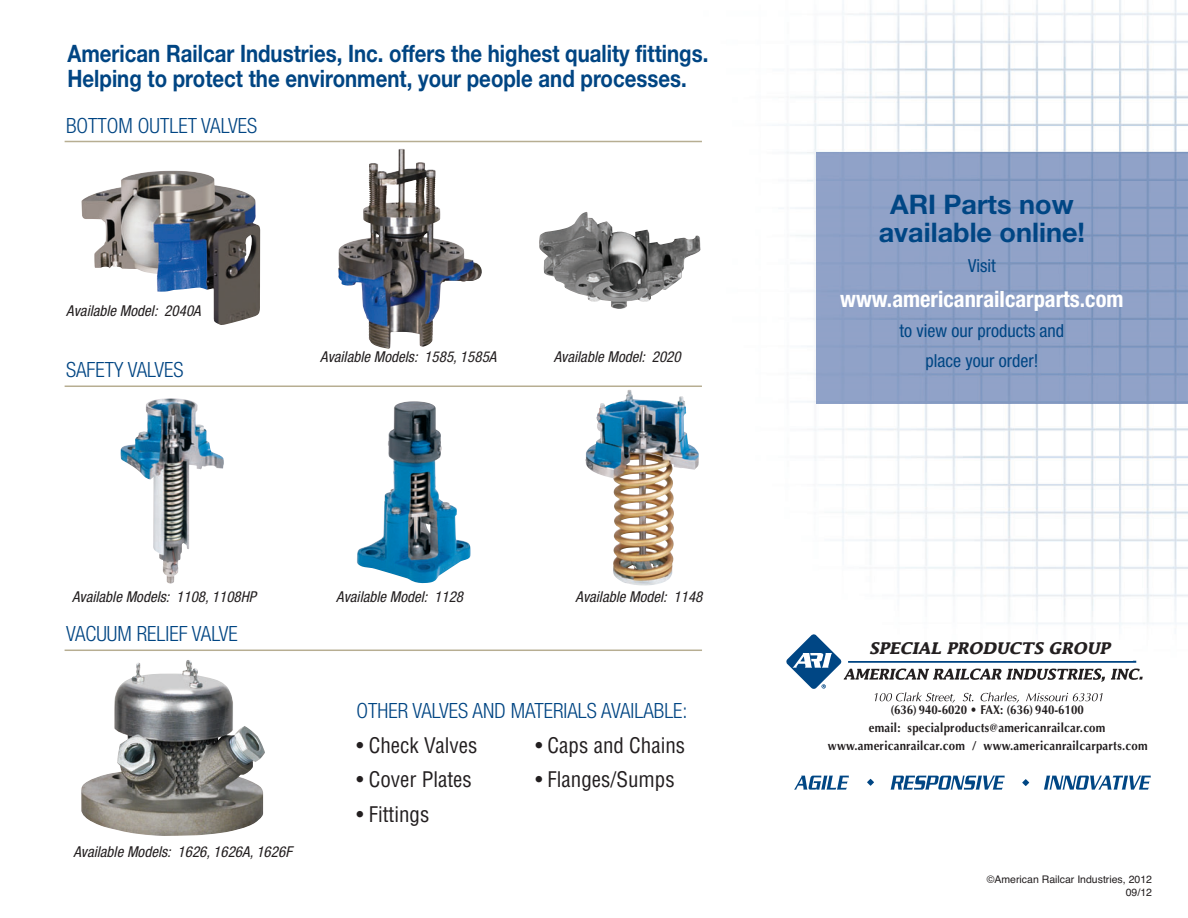
<style>
.page{position:relative;width:1188px;height:918px;background:#fff}
.page>*{position:absolute;margin:0;border:0;box-sizing:border-box;transform-origin:0 0}
.t1{font:700 27px/28.5px "Helvetica Neue";color:#004684;text-align:center}
.t2{font:700 24px/25.5px "Helvetica Neue";color:#004583;scale:.85 1}
.t3{font:700 condensed 22.5px "Helvetica Neue";color:#fff}
.t4{font:300 condensed 21px "Helvetica Neue";color:#004583}
.t5{font:condensed 21px "Helvetica";color:#231f20}
.t6{font:condensed 18px/30px "Helvetica Neue";color:#004684;text-align:center}
.t7{font:italic 700 16.2px "Lucida";color:#231f20}
.t8{font:italic condensed 15px "Helvetica Neue";letter-spacing:.005em;color:#231f20}
.t9{font:700 12.75px/18px "Optima";letter-spacing:.02em;color:#231f20;text-align:center;scale:.9 1}
.t10{font:10.5px/12.6px "Helvetica";color:#231f20;text-align:right}
</style>
<div class="page">
<img style="left:658px;top:0;width:530px;height:669px">
<img style="left:817px;top:153px;width:371px;height:250px">
<hr style="left:848px;top:661px;width:288px;height:2px;background:#004583">
<svg style="left:786px;top:634px;width:319px;height:69px"></svg>
<svg style="left:1111px;top:669px;width:32px;height:11px"></svg>
<svg style="left:794px;top:776px;width:55px;height:14px"></svg>
<svg style="left:891px;top:776px;width:114px;height:14px"></svg>
<svg style="left:1044px;top:776px;width:107px;height:14px"></svg>
<svg style="left:867px;top:779px;width:7px;height:7px"></svg>
<svg style="left:1022px;top:779px;width:7px;height:7px"></svg>
<div style="left:847px;top:640px;width:286px;height:20px;background:#fff"></div>
<hr style="left:65px;top:386px;width:637px;height:1px;background:#b7ae92">
<hr style="left:65px;top:650px;width:637px;height:1px;background:#b7ae92">
<hr style="left:65px;top:141px;width:637px;height:1px;background:#b7ae92">
<img style="left:81px;top:170px;width:179px;height:155px">
<img style="left:376px;top:177px;width:52px;height:57px">
<img style="left:539px;top:212px;width:162px;height:97px">
<img style="left:121px;top:398px;width:103px;height:186px">
<img style="left:81px;top:660px;width:184px;height:176px">
<img style="left:357px;top:401px;width:114px;height:183px">
<img style="left:585px;top:390px;width:114px;height:196px">
<h2 class="t2" style="left:68px;top:40px;width:755px">American Railcar Industries, Inc. offers the highest quality fittings.<br>Helping to protect the environment, your people and processes.</h2>
<h3 class="t4" style="left:66px;top:118px;width:193px">BOTTOM OUTLET VALVES</h3>
<p class="t8" style="left:66px;top:305px;width:136px">Available Model: 2040A</p>
<h3 class="t4" style="left:66px;top:362px;width:119px">SAFETY VALVES</h3>
<p class="t8" style="left:320px;top:351px;width:178px">Available Models: 1585, 1585A</p>
<p class="t8" style="left:554px;top:351px;width:128px">Available Model: 2020</p>
<p class="t8" style="left:72px;top:591px;width:186px">Available Models: 1108, 1108HP</p>
<p class="t8" style="left:336px;top:591px;width:128px">Available Model: 1128</p>
<p class="t8" style="left:576px;top:591px;width:128px">Available Model: 1148</p>
<h3 class="t4" style="left:66px;top:626px;width:173px">VACUUM RELIEF VALVE</h3>
<p class="t8" style="left:73px;top:846px;width:220px">Available Models: 1626, 1626A, 1626F</p>
<h3 class="t4" style="left:357px;top:703px;width:333px">OTHER VALVES AND MATERIALS AVAILABLE:</h3>
<h3 class="t5" style="left:357px;top:733px;width:122px">• Check Valves</h3>
<h3 class="t5" style="left:535px;top:733px;width:151px">• Caps and Chains</h3>
<h3 class="t5" style="left:357px;top:768px;width:117px">• Cover Plates</h3>
<h3 class="t5" style="left:535px;top:768px;width:141px">• Flanges/Sumps</h3>
<h3 class="t5" style="left:357px;top:802px;width:74px">• Fittings</h3>
<h1 class="t1" style="left:879px;top:189px;width:208px">ARI Parts now available online!</h1>
<p class="t6" style="left:968px;top:253px;width:29px">Visit</p>
<h3 class="t3" style="left:840px;top:291px;width:285px">www.americanrailcarparts.com</h3>
<p class="t6" style="left:900px;top:317px;width:166px">to view our products and place your order!</p>
<p class="t7" style="left:869px;top:639px;width:242px">SPECIAL PRODUCTS GROUP</p>
<p class="t9" style="left:869px;top:701px;width:264px">(636) 940-6020 • FAX: (636) 940-6100<br>email: specialproducts@americanrailcar.com</p>
<p class="t9" style="left:828px;top:736px;width:357px">www.americanrailcar.com / www.americanrailcarparts.com</p>
<p class="t10" style="left:987px;top:873px;width:167px">©American Railcar Industries, 2012<br>09/12</p>
</div>
